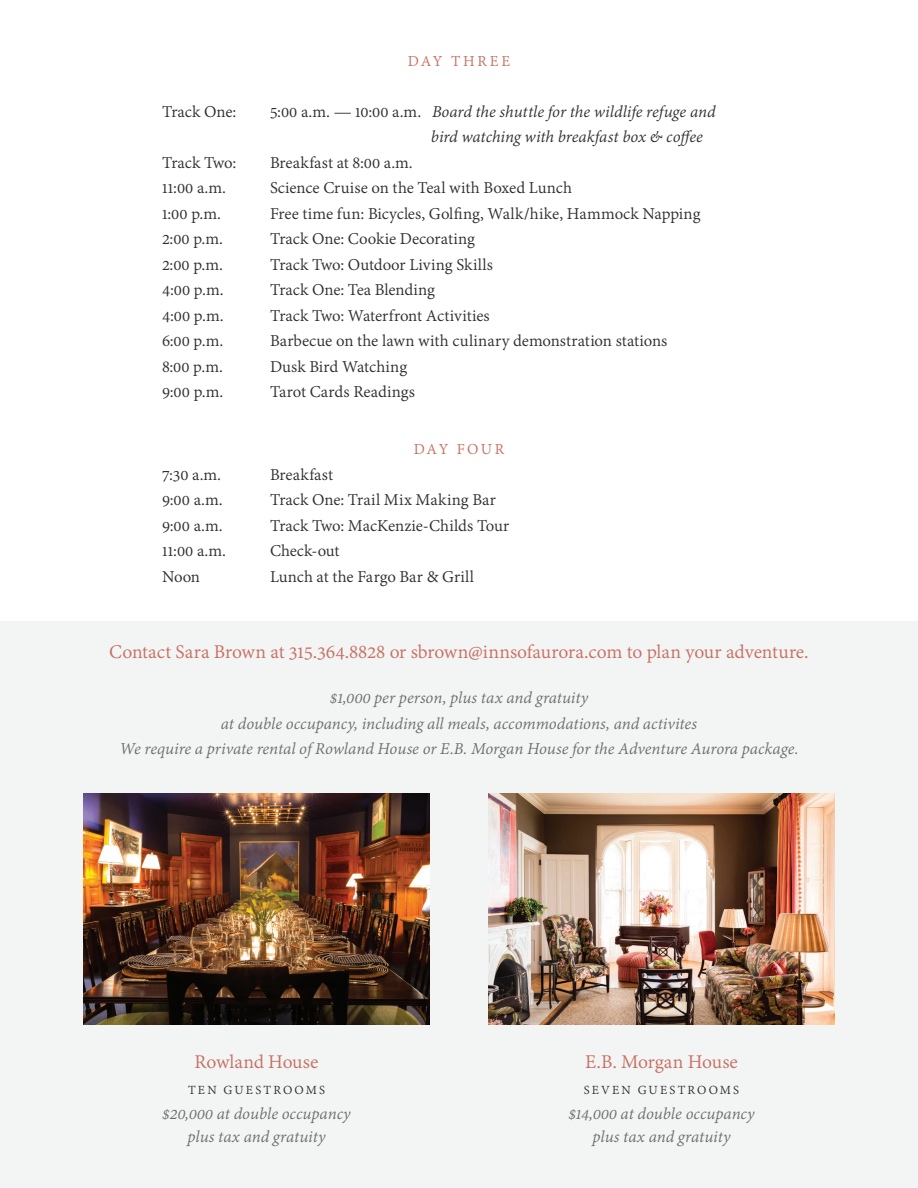
<style>
.page{position:relative;width:918px;height:1188px;background:#fff}
.page>*{position:absolute;margin:0;border:0;box-sizing:border-box;transform-origin:0 0}
.t1{font:21px "Adobe Devanagari";letter-spacing:-.005em;color:#c76f62}
.t2{font:18px "Adobe Devanagari";color:#302f2f}
.t3{font:italic 18px/25.5px "Adobe Devanagari";letter-spacing:-.005em;color:#6e6c6d;text-align:center}
.t4{font:italic 18px/25.5px "Adobe Devanagari";letter-spacing:-.005em;color:#302f2f}
.t5{font:16.5px "Adobe Devanagari";letter-spacing:.145em;color:#c76f62}
.t6{font:13.5px "Adobe Devanagari";letter-spacing:.16em;color:#302f2f}
.s1{font-style:normal}
</style>
<div class="page">
<div style="left:0;top:622px;width:918px;height:566px;background:#f3f4f4"></div>
<img style="left:84px;top:794px;width:345px;height:230px">
<img style="left:489px;top:794px;width:345px;height:230px">
<p class="t5" style="left:408px;top:52px;width:104px">DAY THREE</p>
<p class="t2" style="left:162px;top:101px;width:76px">Track One:</p>
<p class="t4" style="left:431px;top:100px;width:286px;text-indent:-161px"><span class="s1">5:00 a.m. — 10:00 a.m.</span> Board the shuttle for the wildlife refuge and bird watching with breakfast box &amp; coffee</p>
<p class="t2" style="left:162px;top:152px;width:76px">Track Two:</p>
<p class="t2" style="left:270px;top:152px;width:144px">Breakfast at 8:00 a.m.</p>
<p class="t2" style="left:162px;top:178px;width:66px">11:00 a.m.</p>
<p class="t2" style="left:270px;top:178px;width:303px">Science Cruise on the Teal with Boxed Lunch</p>
<p class="t2" style="left:162px;top:203px;width:61px">1:00 p.m.</p>
<p class="t2" style="left:270px;top:203px;width:432px">Free time fun: Bicycles, Golfing, Walk/hike, Hammock Napping</p>
<p class="t2" style="left:162px;top:229px;width:63px">2:00 p.m.</p>
<p class="t2" style="left:270px;top:229px;width:207px">Track One: Cookie Decorating</p>
<p class="t2" style="left:162px;top:254px;width:63px">2:00 p.m.</p>
<p class="t2" style="left:270px;top:254px;width:224px">Track Two: Outdoor Living Skills</p>
<p class="t2" style="left:162px;top:280px;width:63px">4:00 p.m.</p>
<p class="t2" style="left:270px;top:280px;width:167px">Track One: Tea Blending</p>
<p class="t2" style="left:162px;top:305px;width:63px">4:00 p.m.</p>
<p class="t2" style="left:270px;top:305px;width:221px">Track Two: Waterfront Activities</p>
<p class="t2" style="left:162px;top:331px;width:63px">6:00 p.m.</p>
<p class="t2" style="left:270px;top:331px;width:399px">Barbecue on the lawn with culinary demonstration stations</p>
<p class="t2" style="left:162px;top:356px;width:63px">8:00 p.m.</p>
<p class="t2" style="left:270px;top:356px;width:139px">Dusk Bird Watching</p>
<p class="t2" style="left:162px;top:382px;width:63px">9:00 p.m.</p>
<p class="t2" style="left:270px;top:382px;width:146px">Tarot Cards Readings</p>
<p class="t5" style="left:414px;top:440px;width:92px">DAY FOUR</p>
<p class="t2" style="left:162px;top:464px;width:61px">7:30 a.m.</p>
<p class="t2" style="left:270px;top:464px;width:65px">Breakfast</p>
<p class="t2" style="left:162px;top:490px;width:62px">9:00 a.m.</p>
<p class="t2" style="left:270px;top:490px;width:227px">Track One: Trail Mix Making Bar</p>
<p class="t2" style="left:162px;top:515px;width:62px">9:00 a.m.</p>
<p class="t2" style="left:270px;top:515px;width:241px">Track Two: MacKenzie-Childs Tour</p>
<p class="t2" style="left:162px;top:541px;width:66px">11:00 a.m.</p>
<p class="t2" style="left:270px;top:541px;width:71px">Check-out</p>
<p class="t2" style="left:162px;top:566px;width:40px">Noon</p>
<p class="t2" style="left:270px;top:566px;width:206px">Lunch at the Fargo Bar &amp; Grill</p>
<p class="t1" style="left:109px;top:640px;width:701px">Contact Sara Brown at 315.364.8828 or sbrown@innsofaurora.com to plan your adventure.</p>
<p class="t3" style="left:119px;top:687px;width:681px">$1,000 per person, plus tax and gratuity<br>at double occupancy, including all meals, accommodations, and activites<br>We require a private rental of Rowland House or E.B. Morgan House for the Adventure Aurora package.</p>
<p class="t1" style="left:195px;top:1050px;width:125px">Rowland House</p>
<p class="t6" style="left:188px;top:1082px;width:138px">TEN GUESTROOMS</p>
<p class="t3" style="left:162px;top:1104px;width:190px;line-height:22.5px">$20,000 at double occupancy plus tax and gratuity</p>
<p class="t1" style="left:585px;top:1050px;width:154px">E.B. Morgan House</p>
<p class="t6" style="left:584px;top:1082px;width:157px">SEVEN GUESTROOMS</p>
<p class="t3" style="left:568px;top:1104px;width:188px;line-height:22.5px">$14,000 at double occupancy plus tax and gratuity</p>
</div>
